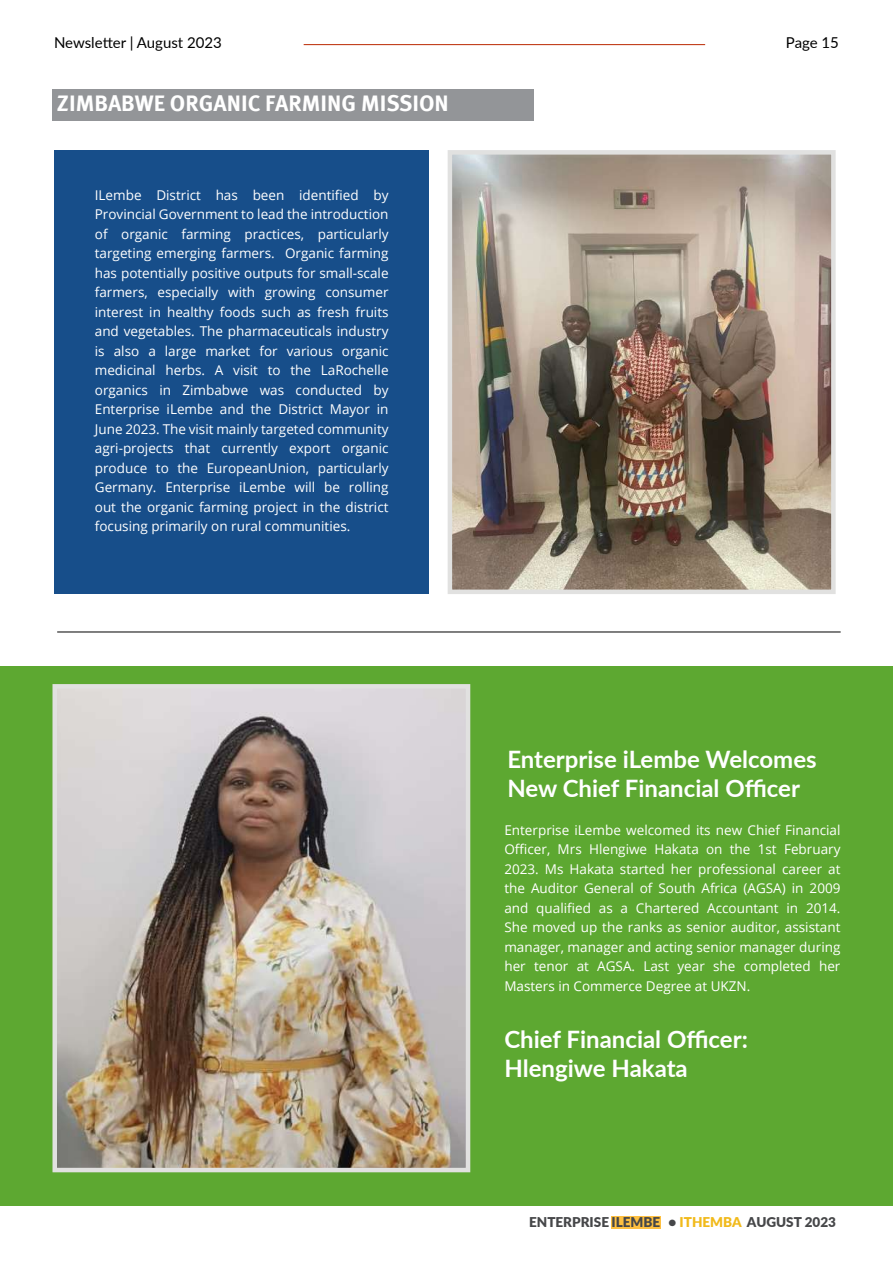
<style>
.page{position:relative;width:893px;height:1263px;background:#fff}
.page>*{position:absolute;margin:0;border:0;box-sizing:border-box;transform-origin:0 0}
.t1{font:700 24px/28.8px "Lato";color:#fff}
.t2{font:700 22.5px "Meta Pro";color:#fff}
.t3{font:15px "Lato";color:#000}
.t4{font:13.5px/19.5px "Open Sans";color:#fff;text-align:justify}
.t5{font:900 13.5px "Lato";color:#464749}
.s1{color:#f1ba1b}
</style>
<div class="page">
<div style="left:54px;top:150px;width:374px;height:444px;background:#174e8a"></div>
<hr style="left:57px;top:632px;width:784px;height:1px;background:#000">
<img style="left:453px;top:155px;width:378px;height:434px">
<div style="left:448px;top:150px;width:388px;height:444px;border:4px solid #e1e1e0"></div>
<div style="left:52px;top:89px;width:482px;height:32px;background:#939598"></div>
<div style="left:0;top:666px;width:893px;height:540px;background:#5da831"></div>
<img style="left:57px;top:689px;width:408px;height:478px">
<div style="left:52px;top:684px;width:418px;height:488px;border:4px solid #e1e1e0"></div>
<div style="left:612px;top:1216px;width:49px;height:12px;background:#fec041"></div>
<hr style="left:304px;top:44px;width:401px;height:1px;background:#ba2800">
<p class="t3" style="left:54px;top:32px;width:169px">Newsletter | August 2023</p>
<p class="t3" style="left:786px;top:32px;width:55px">Page 15</p>
<h2 class="t2" style="left:57px;top:86px;width:393px">ZIMBABWE ORGANIC FARMING MISSION</h2>
<p class="t4" style="left:95px;top:185px;width:295px">ILembe District has been identified by Provincial Government to lead the introduction of organic farming practices, particularly targeting emerging farmers. Organic farming has potentially positive outputs for small-scale farmers, especially with growing consumer interest in healthy foods such as fresh fruits and vegetables. The pharmaceuticals industry is also a large market for various organic medicinal herbs. A visit to the LaRochelle organics in Zimbabwe was conducted by Enterprise iLembe and the District Mayor in June 2023. The visit mainly targeted community agri-projects that currently export organic produce to the EuropeanUnion, particularly Germany. Enterprise iLembe will be rolling out the organic farming project in the district focusing primarily on rural communities.</p>
<h1 class="t1" style="left:507px;top:744px;width:311px">Enterprise iLembe Welcomes<br>New Chief Financial Officer</h1>
<p class="t4" style="left:504px;top:820px;width:338px">Enterprise iLembe welcomed its new Chief Financial Officer, Mrs Hlengiwe Hakata on the 1st February 2023. Ms Hakata started her professional career at the Auditor General of South Africa (AGSA) in 2009 and qualified as a Chartered Accountant in 2014.<br>She moved up the ranks as senior auditor, assistant manager, manager and acting senior manager during her tenor at AGSA. Last year she completed her Masters in Commerce Degree at UKZN.</p>
<h1 class="t1" style="left:504px;top:1024px;width:245px">Chief Financial Officer:<br>Hlengiwe Hakata</h1>
<p class="t5" style="left:529px;top:1212px;width:308px">ENTERPRISE ILEMBE • <span class="s1">ITHEMBA</span> AUGUST 2023</p>
</div>
